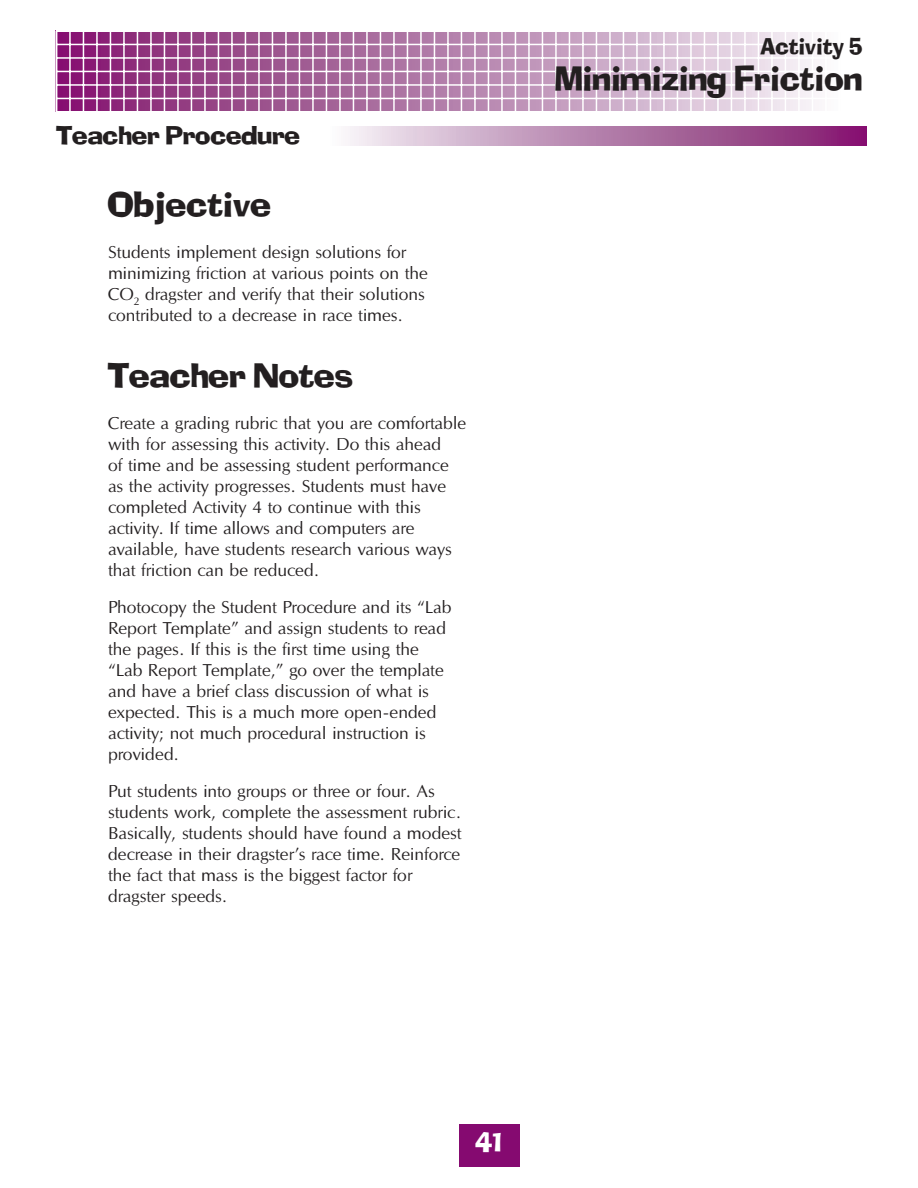
<style>
.page{position:relative;width:918px;height:1188px;background:#fff}
.page>*{position:absolute;margin:0;border:0;box-sizing:border-box;transform-origin:0 0}
.t1{font:36px "ACTION";color:#231f20}
.t2{font:36px "ACTION";color:#231f20;scale:.95 1}
.t3{font:27px "ACTION";color:#231f20}
.t4{font:27px "ACTION";color:#fff}
.t5{font:24px "ACTION";color:#231f20;scale:.95 1}
.Body_Text{font:18px/21px "Optim";letter-spacing:-.015em;color:#231f20}
</style>
<div class="page">
<div style="left:313px;top:126px;width:553px;height:19px;background:linear-gradient(to right,#f8fbfb,#7d1369)"></div>
<svg style="left:55px;top:30px;width:760px;height:82px"></svg>
<div style="left:459px;top:1124px;width:61px;height:43px;background:#850a70"></div>
<p class="t3" style="left:56px;top:119px;width:246px">Teacher Procedure</p>
<p class="t1" style="left:108px;top:182px;width:165px">Objective</p>
<p class="Body_Text" style="left:108px;top:242px;width:322px">Students implement design solutions for minimizing friction at various points on the CO<sub>2</sub> dragster and verify that their solutions contributed to a decrease in race times.</p>
<p class="t1" style="left:108px;top:353px;width:247px">Teacher Notes</p>
<p class="Body_Text" style="left:108px;top:413px;width:360px">Create a grading rubric that you are comfortable with for assessing this activity. Do this ahead<br>of time and be assessing student performance as the activity progresses. Students must have completed Activity 4 to continue with this activity. If time allows and computers are available, have students research various ways that friction can be reduced.</p>
<p class="Body_Text" style="left:108px;top:597px;width:345px">Photocopy the Student Procedure and its “Lab Report Template” and assign students to read the pages. If this is the first time using the “Lab Report Template,” go over the template and have a brief class discussion of what is expected. This is a much more open-ended activity; not much procedural instruction is provided.</p>
<p class="Body_Text" style="left:108px;top:781px;width:355px">Put students into groups or three or four. As students work, complete the assessment rubric.<br>Basically, students should have found a modest decrease in their dragster’s race time. Reinforce the fact that mass is the biggest factor for dragster speeds.</p>
<p class="t5" style="left:761px;top:31px;width:108px">Activity 5</p>
<p class="t2" style="left:556px;top:56px;width:324px">Minimizing Friction</p>
<p class="t4" style="left:476px;top:1126px;width:28px">41</p>
</div>
